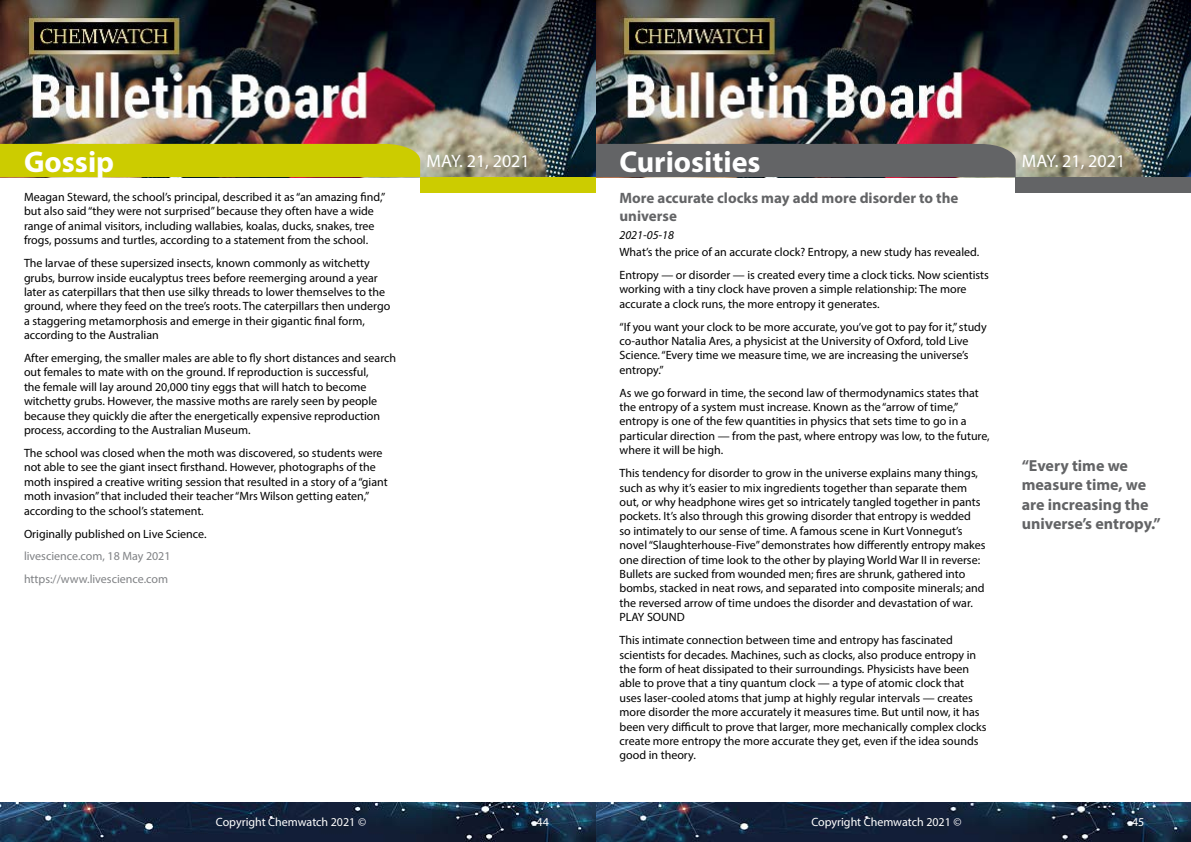
<style>
.page{position:relative;width:1191px;height:842px;background:#fff}
.page>*{position:absolute;margin:0;border:0;box-sizing:border-box;transform-origin:0 0}
.t1{font:700 30px "Myriad Pro";color:#fff}
.t2{font:18px "Myriad Pro";color:#fff}
.t3{font:700 16px/19.2px "Myriad Pro";color:#636466}
.t4{font:700 15px/18px "Myriad Pro";color:#636466}
.t5{font:12px/14.4px "Myriad Pro";color:#000}
.t6{font:12px/22.9px "Myriad Pro";color:#808285}
.t7{font:12px "Myriad Pro";color:#fff}
.t8{font:italic 12px "Myriad Pro";color:#000}
</style>
<div class="page">
<img style="left:0;top:0;width:1191px;height:177px">
<div style="left:1015px;top:177px;width:176px;height:15px;background:#636466"></div>
<div style="left:595px;top:144px;width:420px;height:33px;background:#636466"></div>
<img style="left:0;top:802px;width:1191px;height:40px">
<div style="left:0;top:177px;width:595px;height:641px;background:#fff"></div>
<div style="left:420px;top:177px;width:175px;height:15px;background:#cc0"></div>
<div style="left:0;top:144px;width:420px;height:33px;background:#cc0"></div>
<h1 class="t1" style="left:24px;top:142px;width:92px">Gossip</h1>
<h2 class="t2" style="left:426px;top:150px;width:105px">May. 21, 2021</h2>
<h1 class="t1" style="left:619px;top:142px;width:142px">Curiosities</h1>
<h2 class="t2" style="left:1022px;top:149px;width:105px">May. 21, 2021</h2>
<p class="t5" style="left:24px;top:190px;width:363px">Meagan Steward, the school’s principal, described it as “an amazing find,” but also said “they were not surprised” because they often have a wide range of animal visitors, including wallabies, koalas, ducks, snakes, tree frogs, possums and turtles, according to a statement from the school.</p>
<p class="t5" style="left:24px;top:256px;width:368px">The larvae of these supersized insects, known commonly as witchetty grubs, burrow inside eucalyptus trees before reemerging around a year later as caterpillars that then use silky threads to lower themselves to the ground, where they feed on the tree’s roots. The caterpillars then undergo a staggering metamorphosis and emerge in their gigantic final form, according to the Australian</p>
<p class="t5" style="left:24px;top:351px;width:374px">After emerging, the smaller males are able to fly short distances and search out females to mate with on the ground. If reproduction is successful,<br>the female will lay around 20,000 tiny eggs that will hatch to become witchetty grubs. However, the massive moths are rarely seen by people because they quickly die after the energetically expensive reproduction process, according to the Australian Museum.</p>
<p class="t5" style="left:24px;top:446px;width:365px">The school was closed when the moth was discovered, so students were not able to see the giant insect firsthand. However, photographs of the moth inspired a creative writing session that resulted in a story of a “giant moth invasion” that included their teacher “Mrs Wilson getting eaten,” according to the school’s statement.</p>
<p class="t5" style="left:24px;top:526px;width:184px">Originally published on Live Science.</p>
<p class="t6" style="left:24px;top:545px;width:148px">livescience.com, 18 May 2021 https://www.livescience.com</p>
<p class="t4" style="left:619px;top:189px;width:340px">More accurate clocks may add more disorder to the universe</p>
<p class="t8" style="left:619px;top:227px;width:56px">2021-05-18</p>
<p class="t5" style="left:619px;top:240px;width:371px;line-height:22.9px">What’s the price of an accurate clock? Entropy, a new study has revealed.<br>Entropy — or disorder — is created every time a clock ticks. Now scientists</p>
<p class="t5" style="left:619px;top:282px;width:348px">working with a tiny clock have proven a simple relationship: The more accurate a clock runs, the more entropy it generates.</p>
<p class="t5" style="left:619px;top:319px;width:369px">“If you want your clock to be more accurate, you’ve got to pay for it,” study co-author Natalia Ares, a physicist at the University of Oxford, told Live Science. “Every time we measure time, we are increasing the universe’s entropy.”</p>
<p class="t5" style="left:619px;top:385px;width:372px">As we go forward in time, the second law of thermodynamics states that the entropy of a system must increase. Known as the “arrow of time,” entropy is one of the few quantities in physics that sets time to go in a particular direction — from the past, where entropy was low, to the future, where it will be high.</p>
<p class="t5" style="left:619px;top:466px;width:367px">This tendency for disorder to grow in the universe explains many things, such as why it’s easier to mix ingredients together than separate them out, or why headphone wires get so intricately tangled together in pants pockets. It’s also through this growing disorder that entropy is wedded<br>so intimately to our sense of time. A famous scene in Kurt Vonnegut’s novel “Slaughterhouse-Five” demonstrates how differently entropy makes one direction of time look to the other by playing World War II in reverse:<br>Bullets are sucked from wounded men; fires are shrunk, gathered into bombs, stacked in neat rows, and separated into composite minerals; and the reversed arrow of time undoes the disorder and devastation of war.<br>PLAY SOUND</p>
<p class="t5" style="left:619px;top:633px;width:369px">This intimate connection between time and entropy has fascinated scientists for decades. Machines, such as clocks, also produce entropy in the form of heat dissipated to their surroundings. Physicists have been able to prove that a tiny quantum clock — a type of atomic clock that uses laser-cooled atoms that jump at highly regular intervals — creates more disorder the more accurately it measures time. But until now, it has been very difficult to prove that larger, more mechanically complex clocks create more entropy the more accurate they get, even if the idea sounds good in theory.</p>
<h3 class="t3" style="left:1021px;top:456px;width:140px">“Every time we measure time, we are increasing the universe’s entropy.”</h3>
<p class="t7" style="left:216px;top:815px;width:152px">Copyright Chemwatch 2021 ©</p>
<p class="t7" style="left:536px;top:815px;width:14px">44</p>
<p class="t7" style="left:811px;top:815px;width:152px">Copyright Chemwatch 2021 ©</p>
<p class="t7" style="left:1132px;top:815px;width:14px">45</p>
</div>
